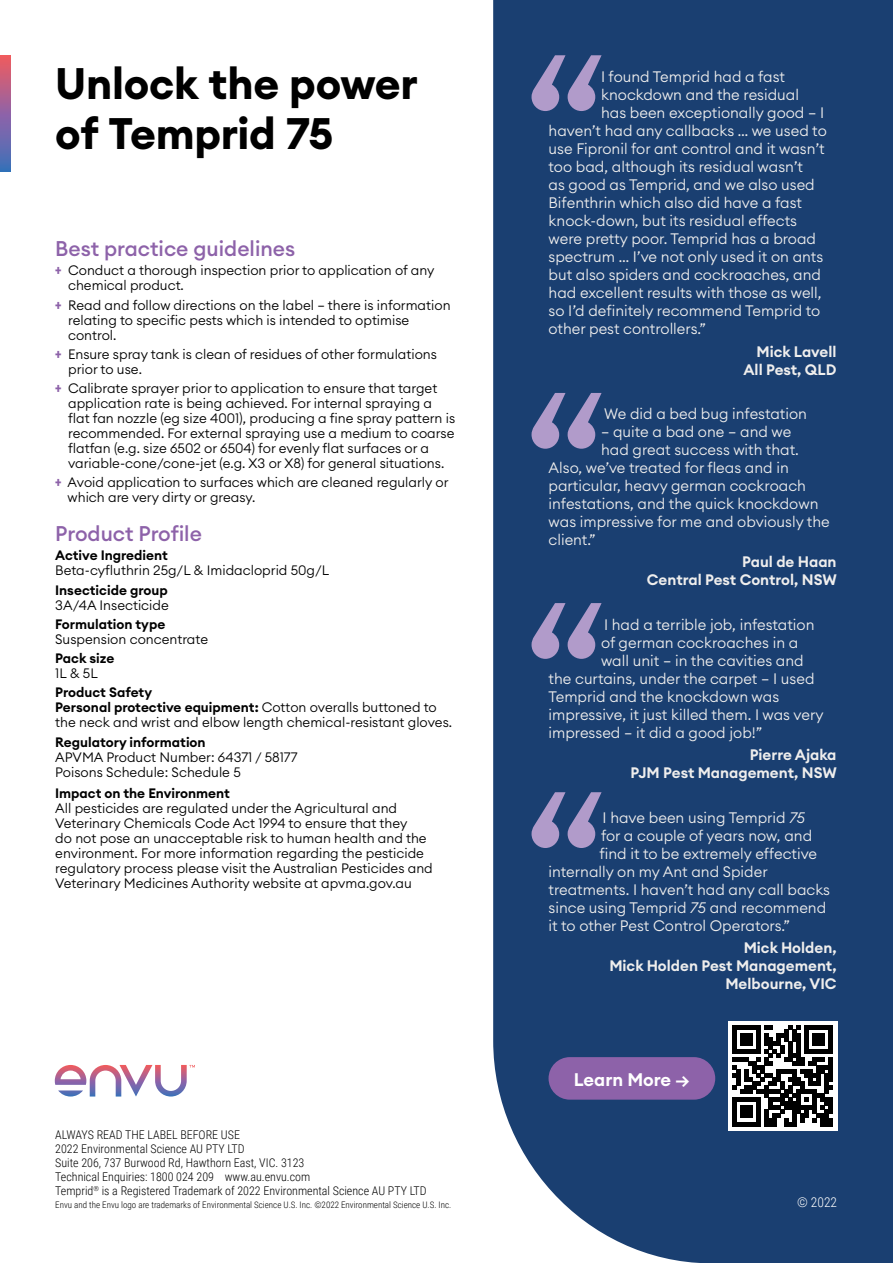
<style>
.page{position:relative;width:893px;height:1263px;background:#fff}
.page>*{position:absolute;margin:0;border:0;box-sizing:border-box;transform-origin:0 0}
.t1{font:700 43.5px/49.5px "Euclid Circular A";letter-spacing:-.005em;color:#000}
.t2{font:500 21px "Euclid Circular A";color:#8d62a9}
.t3{font:600 18px "Euclid Circular A";color:#fff}
.t4{font:300 15px "Euclid Circular A";color:#efeeed}
.t5{font:600 15px/18px "Euclid Circular A";color:#efeeed;text-align:right}
.t6{font:300 13.5px/15px "Euclid Circular A";color:#000}
.t7{font:600 13.5px "Euclid Circular A";color:#000}
.t8{font:300 13.5px "Roboto Condensed";color:#fff}
.t9{font:300 12px/13.8px "Roboto Condensed";color:#000}
.t10{font:300 9px "Roboto Condensed";color:#000}
.s1{font-family:"Roboto Condensed";font-weight:700;color:#8d62a9}
.s2{font-weight:600}
.s3{font-style:italic}
</style>
<div class="page">
<div style="left:493px;top:0;width:400px;height:1263px;background:#1a3f71"></div>
<svg style="left:0;top:55px;width:11px;height:116px"></svg>
<svg style="left:55px;top:1065px;width:140px;height:31px"></svg>
<svg style="left:531px;top:55px;width:71px;height:56px;background:#636c9c"></svg>
<svg style="left:531px;top:393px;width:71px;height:56px;background:#636b9c"></svg>
<svg style="left:531px;top:603px;width:71px;height:56px;background:#636c9c"></svg>
<svg style="left:531px;top:792px;width:71px;height:56px;background:#636c9c"></svg>
<div style="left:728px;top:1021px;width:109px;height:109px;background:#fff"></div>
<hr style="left:764px;top:1122px;width:12px;height:4px;background:#000">
<hr style="left:784px;top:1122px;width:13px;height:4px;background:#000">
<hr style="left:821px;top:1122px;width:12px;height:4px;background:#000">
<svg style="left:732px;top:1025px;width:101px;height:97px"></svg>
<hr style="left:732px;top:1122px;width:28px;height:4px;background:#000">
<div style="left:740px;top:1106px;width:12px;height:12px;background:#000"></div>
<div style="left:549px;top:1057px;width:166px;height:43px;background:#8d62a9;border-radius:21px"></div>
<h1 class="t1" style="left:55px;top:60px;width:364px">Unlock the power of Temprid 75</h1>
<h2 class="t2" style="left:55px;top:235px;width:242px">Best practice guidelines</h2>
<p class="t6" style="left:68px;top:263px;width:368px;text-indent:-13px"><span class="s1">+</span> Conduct a thorough inspection prior to application of any chemical product.</p>
<p class="t6" style="left:68px;top:297px;width:384px;text-indent:-13px"><span class="s1">+</span> Read and follow directions on the label – there is information relating to specific pests which is intended to optimise control.</p>
<p class="t6" style="left:68px;top:346px;width:370px;text-indent:-13px"><span class="s1">+</span> Ensure spray tank is clean of residues of other formulations prior to use.</p>
<p class="t6" style="left:68px;top:381px;width:389px;text-indent:-13px"><span class="s1">+</span> Calibrate sprayer prior to application to ensure that target application rate is being achieved. For internal spraying a flat fan nozzle (eg size 4001), producing a fine spray pattern is recommended. For external spraying use a medium to coarse flatfan (e.g. size 6502 or 6504) for evenly flat surfaces or a variable-cone/cone-jet (e.g. X3 or X8) for general situations.</p>
<p class="t6" style="left:68px;top:475px;width:382px;text-indent:-12px"><span class="s1">+</span> Avoid application to surfaces which are cleaned regularly or which are very dirty or greasy.</p>
<h2 class="t2" style="left:55px;top:520px;width:148px">Product Profile</h2>
<p class="t7" style="left:55px;top:547px;width:114px">Active Ingredient</p>
<p class="t6" style="left:55px;top:563px;width:275px">Beta-cyfluthrin 25g/L &amp; Imidacloprid 50g/L</p>
<p class="t7" style="left:55px;top:581px;width:114px">Insecticide group</p>
<p class="t6" style="left:55px;top:597px;width:115px">3A/4A Insecticide</p>
<p class="t7" style="left:55px;top:615px;width:112px">Formulation type</p>
<p class="t6" style="left:55px;top:631px;width:154px">Suspension concentrate</p>
<p class="t7" style="left:55px;top:650px;width:61px">Pack size</p>
<p class="t6" style="left:55px;top:666px;width:44px">1L &amp; 5L</p>
<p class="t6" style="left:55px;top:685px;width:398px"><span class="s2">Product Safety<br>Personal protective equipment:</span> Cotton overalls buttoned to the neck and wrist and elbow length chemical-resistant gloves.</p>
<p class="t7" style="left:55px;top:733px;width:152px">Regulatory information</p>
<p class="t6" style="left:55px;top:749px;width:244px">APVMA Product Number: 64371 / 58177<br>Poisons Schedule: Schedule 5</p>
<p class="t7" style="left:55px;top:784px;width:176px">Impact on the Environment</p>
<p class="t6" style="left:55px;top:800px;width:379px">All pesticides are regulated under the Agricultural and Veterinary Chemicals Code Act 1994 to ensure that they<br>do not pose an unacceptable risk to human health and the environment. For more information regarding the pesticide regulatory process please visit the Australian Pesticides and Veterinary Medicines Authority website at apvma.gov.au</p>
<p class="t4" style="left:601px;top:67px;width:186px">I found Temprid had a fast</p>
<p class="t4" style="left:601px;top:85px;width:200px">knockdown and the residual</p>
<p class="t4" style="left:601px;top:103px;width:225px">has been exceptionally good – I</p>
<p class="t4" style="left:549px;top:121px;width:280px">haven’t had any callbacks … we used to</p>
<p class="t4" style="left:549px;top:139px;width:277px">use Fipronil for ant control and it wasn’t</p>
<p class="t4" style="left:549px;top:157px;width:256px">too bad, although its residual wasn’t</p>
<p class="t4" style="left:549px;top:175px;width:268px">as good as Temprid, and we also used</p>
<p class="t4" style="left:549px;top:193px;width:255px">Bifenthrin which also did have a fast</p>
<p class="t4" style="left:549px;top:211px;width:250px">knock-down, but its residual effects</p>
<p class="t4" style="left:549px;top:229px;width:269px">were pretty poor. Temprid has a broad</p>
<p class="t4" style="left:549px;top:247px;width:276px">spectrum … I’ve not only used it on ants</p>
<p class="t4" style="left:549px;top:265px;width:274px">but also spiders and cockroaches, and</p>
<p class="t4" style="left:549px;top:283px;width:275px">had excellent results with those as well,</p>
<p class="t4" style="left:549px;top:301px;width:273px">so I’d definitely recommend Temprid to</p>
<p class="t4" style="left:549px;top:319px;width:159px">other pest controllers.”</p>
<p class="t5" style="left:743px;top:342px;width:95px">Mick Lavell<br>All Pest, QLD</p>
<p class="t4" style="left:604px;top:404px;width:204px">We did a bed bug infestation</p>
<p class="t4" style="left:601px;top:422px;width:192px">– quite a bad one – and we</p>
<p class="t4" style="left:601px;top:440px;width:199px">had great success with that.</p>
<p class="t4" style="left:549px;top:458px;width:242px">Also, we’ve treated for fleas and in</p>
<p class="t4" style="left:549px;top:476px;width:259px">particular, heavy german cockroach</p>
<p class="t4" style="left:549px;top:494px;width:271px">infestations, and the quick knockdown</p>
<p class="t4" style="left:549px;top:512px;width:283px">was impressive for me and obviously the</p>
<p class="t4" style="left:549px;top:530px;width:49px">client.”</p>
<p class="t5" style="left:647px;top:553px;width:191px">Paul de Haan<br>Central Pest Control, NSW</p>
<p class="t4" style="left:604px;top:615px;width:212px">I had a terrible job, infestation</p>
<p class="t4" style="left:601px;top:633px;width:199px">of german cockroaches in a</p>
<p class="t4" style="left:601px;top:651px;width:204px">wall unit – in the cavities and</p>
<p class="t4" style="left:549px;top:669px;width:267px">the curtains, under the carpet – I used</p>
<p class="t4" style="left:549px;top:687px;width:232px">Temprid and the knockdown was</p>
<p class="t4" style="left:549px;top:705px;width:276px">impressive, it just killed them. I was very</p>
<p class="t4" style="left:549px;top:723px;width:215px">impressed – it did a good job!”</p>
<p class="t5" style="left:631px;top:746px;width:208px">Pierre Ajaka<br>PJM Pest Management, NSW</p>
<p class="t4" style="left:603px;top:808px;width:204px">I have been using Temprid <span class="s3">75</span></p>
<p class="t4" style="left:601px;top:826px;width:213px">for a couple of years now, and</p>
<p class="t4" style="left:600px;top:844px;width:219px">find it to be extremely effective</p>
<p class="t4" style="left:549px;top:862px;width:221px">internally on my Ant and Spider</p>
<p class="t4" style="left:549px;top:880px;width:283px">treatments. I haven’t had any call backs</p>
<p class="t4" style="left:549px;top:898px;width:279px">since using Temprid <span class="s3">75</span> and recommend</p>
<p class="t4" style="left:549px;top:916px;width:243px">it to other Pest Control Operators.”</p>
<p class="t5" style="left:609px;top:939px;width:229px">Mick Holden,<br>Mick Holden Pest Management,<br>Melbourne, VIC</p>
<h3 class="t3" style="left:574px;top:1068px;width:118px">Learn More →</h3>
<p class="t9" style="left:55px;top:1127px;width:373px">ALWAYS READ THE LABEL BEFORE USE<br>2022 Environmental Science AU PTY LTD<br>Suite 206, 737 Burwood Rd, Hawthorn East, VIC. 3123<br>Technical Enquiries: 1800 024 209 www.au.envu.com<br>Temprid<sup>®</sup> is a Registered Trademark of 2022 Environmental Science AU PTY LTD</p>
<p class="t10" style="left:55px;top:1198px;width:397px">Envu and the Envu logo are trademarks of Environmental Science U.S. Inc. ©2022 Environmental Science U.S. Inc.</p>
<p class="t8" style="left:797px;top:1193px;width:42px">© 2022</p>
</div>
